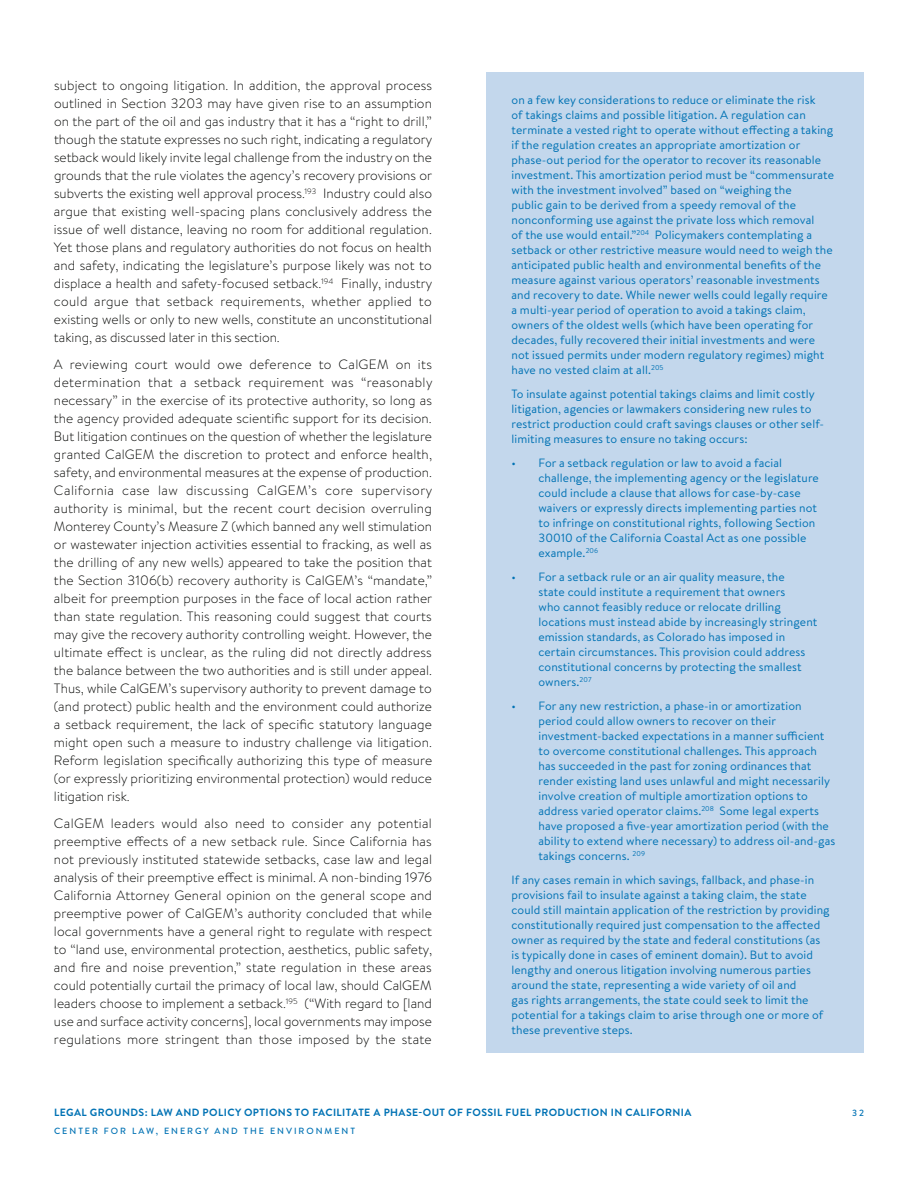
<style>
.page{position:relative;width:918px;height:1188px;background:#fff}
.page>*{position:absolute;margin:0;border:0;box-sizing:border-box;transform-origin:0 0}
.t1{font:300 13.5px/18px "Brandon Text";letter-spacing:.005em;color:#040503;text-align:justify}
.t2{font:12px/15px "Brandon Text";letter-spacing:.01em;color:#0072b4}
.t3{font:700 10.5px "Brandon Text";letter-spacing:.04em;color:#0072b4}
.t4{font:500 9px "Brandon Text";letter-spacing:.22em;color:#0072b4}
</style>
<div class="page">
<div style="left:486px;top:72px;width:378px;height:981px;background:#c3d7ec"></div>
<p class="t1" style="left:54px;top:76px;width:380px">subject to ongoing litigation. In addition, the approval process outlined in Section 3203 may have given rise to an assumption on the part of the oil and gas industry that it has a “right to drill,” though the statute expresses no such right, indicating a regulatory setback would likely invite legal challenge from the industry on the grounds that the rule violates the agency’s recovery provisions or subverts the existing well approval process.<sup>193</sup> Industry could also argue that existing well-spacing plans conclusively address the issue of well distance, leaving no room for additional regulation.<br>Yet those plans and regulatory authorities do not focus on health and safety, indicating the legislature’s purpose likely was not to displace a health and safety-focused setback.<sup>194</sup> Finally, industry could argue that setback requirements, whether applied to existing wells or only to new wells, constitute an unconstitutional taking, as discussed later in this section.</p>
<p class="t1" style="left:54px;top:355px;width:380px">A reviewing court would owe deference to CalGEM on its determination that a setback requirement was “reasonably necessary” in the exercise of its protective authority, so long as the agency provided adequate scientific support for its decision.<br>But litigation continues on the question of whether the legislature granted CalGEM the discretion to protect and enforce health, safety, and environmental measures at the expense of production.<br>California case law discussing CalGEM’s core supervisory authority is minimal, but the recent court decision overruling Monterey County’s Measure Z (which banned any well stimulation or wastewater injection activities essential to fracking, as well as the drilling of any new wells) appeared to take the position that the Section 3106(b) recovery authority is CalGEM’s “mandate,” albeit for preemption purposes in the face of local action rather than state regulation. This reasoning could suggest that courts may give the recovery authority controlling weight. However, the ultimate effect is unclear, as the ruling did not directly address the balance between the two authorities and is still under appeal.<br>Thus, while CalGEM’s supervisory authority to prevent damage to (and protect) public health and the environment could authorize a setback requirement, the lack of specific statutory language might open such a measure to industry challenge via litigation.<br>Reform legislation specifically authorizing this type of measure (or expressly prioritizing environmental protection) would reduce litigation risk.</p>
<p class="t1" style="left:54px;top:814px;width:380px">CalGEM leaders would also need to consider any potential preemptive effects of a new setback rule. Since California has not previously instituted statewide setbacks, case law and legal analysis of their preemptive effect is minimal. A non-binding 1976<br>California Attorney General opinion on the general scope and preemptive power of CalGEM’s authority concluded that while local governments have a general right to regulate with respect to “land use, environmental protection, aesthetics, public safety, and fire and noise prevention,” state regulation in these areas could potentially curtail the primacy of local law, should CalGEM leaders choose to implement a setback.<sup>195</sup> (“With regard to [land use and surface activity concerns], local governments may impose regulations more stringent than those imposed by the state</p>
<p class="t2" style="left:511px;top:92px;width:324px">on a few key considerations to reduce or eliminate the risk<br>of takings claims and possible litigation. A regulation can terminate a vested right to operate without effecting a taking if the regulation creates an appropriate amortization or phase-out period for the operator to recover its reasonable investment. This amortization period must be “commensurate with the investment involved” based on “weighing the<br>public gain to be derived from a speedy removal of the nonconforming use against the private loss which removal<br>of the use would entail.”<sup>204</sup> Policymakers contemplating a setback or other restrictive measure would need to weigh the anticipated public health and environmental benefits of the measure against various operators’ reasonable investments and recovery to date. While newer wells could legally require a multi-year period of operation to avoid a takings claim, owners of the oldest wells (which have been operating for decades, fully recovered their initial investments and were not issued permits under modern regulatory regimes) might have no vested claim at all.<sup>205</sup></p>
<p class="t2" style="left:512px;top:386px;width:314px">To insulate against potential takings claims and limit costly litigation, agencies or lawmakers considering new rules to restrict production could craft savings clauses or other self&shy;limiting measures to ensure no taking occurs:</p>
<p class="t2" style="left:539px;top:455px;width:282px;text-indent:-27px">• For a setback regulation or law to avoid a facial challenge, the implementing agency or the legislature could include a clause that allows for case-by-case waivers or expressly directs implementing parties not to infringe on constitutional rights, following Section 30010 of the California Coastal Act as one possible example.<sup>206</sup></p>
<p class="t2" style="left:539px;top:569px;width:280px;text-indent:-27px">• For a setback rule or an air quality measure, the<br>state could institute a requirement that owners<br>who cannot feasibly reduce or relocate drilling locations must instead abide by increasingly stringent emission standards, as Colorado has imposed in certain circumstances. This provision could address constitutional concerns by protecting the smallest owners.<sup>207</sup></p>
<p class="t2" style="left:538px;top:698px;width:298px;text-indent:-27px">• For any new restriction, a phase-in or amortization period could allow owners to recover on their investment-backed expectations in a manner sufficient to overcome constitutional challenges. This approach has succeeded in the past for zoning ordinances that render existing land uses unlawful and might necessarily involve creation of multiple amortization options to address varied operator claims.<sup>208</sup> Some legal experts have proposed a five-year amortization period (with the ability to extend where necessary) to address oil-and-gas takings concerns. <sup>209</sup></p>
<p class="t2" style="left:511px;top:872px;width:320px">If any cases remain in which savings, fallback, and phase-in provisions fail to insulate against a taking claim, the state could still maintain application of the restriction by providing constitutionally required just compensation to the affected owner as required by the state and federal constitutions (as is typically done in cases of eminent domain). But to avoid lengthy and onerous litigation involving numerous parties around the state, representing a wide variety of oil and<br>gas rights arrangements, the state could seek to limit the potential for a takings claim to arise through one or more of these preventive steps.</p>
<p class="t3" style="left:54px;top:1105px;width:639px">LEGAL GROUNDS: LAW AND POLICY OPTIONS TO FACILITATE A PHASE-OUT OF FOSSIL FUEL PRODUCTION IN CALIFORNIA</p>
<p class="t4" style="left:852px;top:1107px;width:13px">32</p>
<p class="t4" style="left:54px;top:1125px;width:303px">CENTER FOR LAW, ENERGY AND THE ENVIRONMENT</p>
</div>
